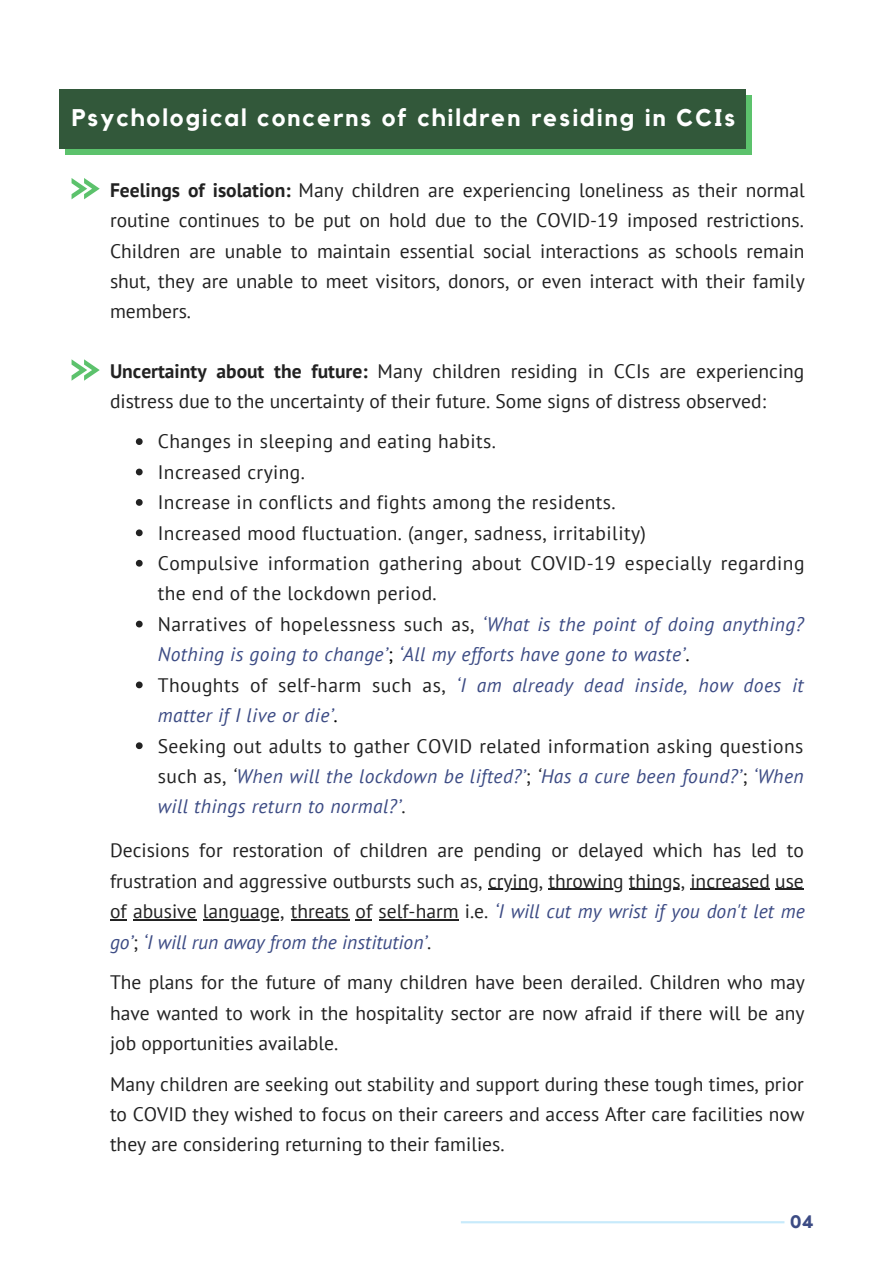
<style>
.page{position:relative;width:894px;height:1264px;background:#fff}
.page>*{position:absolute;margin:0;border:0;box-sizing:border-box;transform-origin:0 0}
.t1{font:700 24px "Kollektif";letter-spacing:.085em;color:#fff}
.t2{font:19.5px/30.5px "PT Sans";letter-spacing:.02em;color:#222;text-align:justify}
.t3{font:19.5px/30.5px "PT Sans";color:#222}
.t4{font:700 18px "Kollektif";color:#3c4b84}
.s1{font-weight:700}
.s2{font-style:italic;color:#3c4b84}
.s3{color:#000}
.s4{font-style:italic;color:#000}
.s5{font-style:italic}
</style>
<div class="page">
<svg style="left:461px;top:1221px;width:323px;height:2px"></svg>
<svg style="left:72px;top:178px;width:28px;height:21px"></svg>
<svg style="left:65px;top:96px;width:687px;height:59px;background:#56b264"></svg>
<div style="left:60px;top:89px;width:685px;height:59px;background:#32583a"></div>
<svg style="left:72px;top:359px;width:28px;height:22px"></svg>
<svg style="left:136px;top:438px;width:7px;height:7px"></svg>
<svg style="left:136px;top:468px;width:7px;height:7px"></svg>
<svg style="left:136px;top:499px;width:7px;height:7px"></svg>
<svg style="left:136px;top:529px;width:7px;height:7px"></svg>
<svg style="left:136px;top:560px;width:7px;height:6px"></svg>
<svg style="left:136px;top:620px;width:7px;height:7px"></svg>
<svg style="left:136px;top:681px;width:7px;height:7px"></svg>
<svg style="left:136px;top:742px;width:7px;height:7px"></svg>
<hr style="left:488px;top:888px;width:55px;height:2px;background:#222">
<hr style="left:548px;top:888px;width:75px;height:2px;background:#222">
<hr style="left:628px;top:888px;width:57px;height:2px;background:#222">
<hr style="left:690px;top:888px;width:79px;height:2px;background:#222">
<hr style="left:775px;top:888px;width:28px;height:2px;background:#222">
<svg style="left:110px;top:919px;width:17px;height:1px"></svg>
<hr style="left:133px;top:919px;width:63px;height:1px;background:#222">
<hr style="left:203px;top:919px;width:81px;height:1px;background:#222">
<hr style="left:291px;top:919px;width:58px;height:1px;background:#222">
<svg style="left:355px;top:919px;width:17px;height:1px"></svg>
<hr style="left:378px;top:919px;width:80px;height:1px;background:#222">
<p class="t1" style="left:72px;top:106px;width:664px">Psychological concerns of children residing in CCIs</p>
<p class="t2" style="left:110px;top:174px;width:696px"><span class="s1">Feelings of isolation:</span> Many children are experiencing loneliness as their normal routine continues to be put on hold due to the COVID-19 imposed restrictions.<br>Children are unable to maintain essential social interactions as schools remain shut, they are unable to meet visitors, donors, or even interact with their family members.</p>
<p class="t3" style="left:110px;top:355px;width:695px"><span class="s1">Uncertainty about the future:</span> Many children residing in CCIs are experiencing distress due to the uncertainty of their future. Some signs of distress observed:</p>
<p class="t2" style="left:158px;top:426px;width:648px;text-align:left">Changes in sleeping and eating habits.<br>Increased crying.<br>Increase in conflicts and fights among the residents.<br>Increased mood fluctuation. (anger, sadness, irritability)<br>Compulsive information gathering about COVID-19 especially regarding the end of the lockdown period.<br>Narratives of hopelessness such as, <span class="s2">‘What is the point of doing anything?<br>Nothing is going to change’</span><span class="s3">;</span> <span class="s2">‘All my efforts have gone to waste’</span><span class="s4">.<br></span>Thoughts of self-harm such as, <span class="s2">‘I am already dead inside, how does it matter if I live or die’</span><span class="s4">.<br></span>Seeking out adults to gather COVID related information asking questions such as, <span class="s5">‘</span><span class="s2">When will the lockdown be lifted?’</span>; <span class="s5">‘</span><span class="s2">Has a cure been found?’</span>; <span class="s2">‘When will things return to normal?’</span>.</p>
<p class="t2" style="left:110px;top:834px;width:696px">Decisions for restoration of children are pending or delayed which has led to frustration and aggressive outbursts such as, crying, throwing things, increased use of abusive language, threats of self-harm i.e. <span class="s2">‘I will cut my wrist if you don't let me go’</span>; <span class="s2">‘I will run away from the institution’</span>.</p>
<p class="t2" style="left:110px;top:966px;width:696px">The plans for the future of many children have been derailed. Children who may have wanted to work in the hospitality sector are now afraid if there will be any job opportunities available.</p>
<p class="t2" style="left:110px;top:1068px;width:695px">Many children are seeking out stability and support during these tough times, prior to COVID they wished to focus on their careers and access After care facilities now they are considering returning to their families.</p>
<p class="t4" style="left:790px;top:1213px;width:25px">04</p>
</div>
